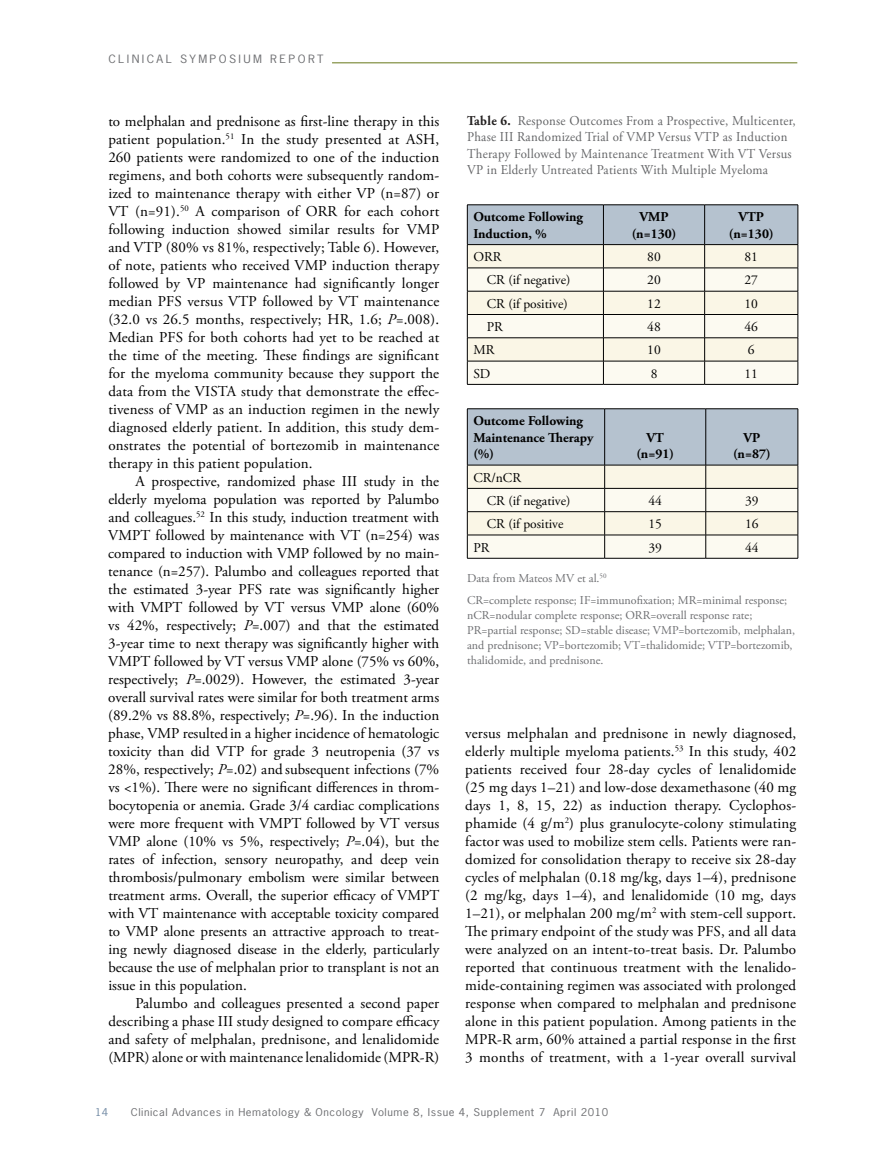
<style>
.page{position:relative;width:878px;height:1175px;background:#fff}
.page>*{position:absolute;margin:0;border:0;box-sizing:border-box;transform-origin:0 0}
.t1{font:15px/18px "Adobe Garamond Pro";letter-spacing:.01em;color:#000;text-align:justify}
.t2{font:13.5px/16.5px "Adobe Garamond Pro";letter-spacing:.02em;color:#636466;scale:.95 1}
.t3{font:13.5px/23.2px "Adobe Garamond Pro";color:#000}
.t4{font:700 13.5px/16.5px "Adobe Garamond Pro";color:#000;text-align:center}
.t5{font:12px/15px "Adobe Garamond Pro";color:#6d6e71}
.t6{font:10.8px "News Gothic Std";letter-spacing:.2em;color:#6d6e71;scale:1.11 1}
.t7{font:10.2px "News Gothic Std";letter-spacing:.05em;color:#6d6e71;scale:1.11 1}
.t8{font:10.2px "News Gothic Std";color:#738ba5;scale:1.11 1}
.s1{font-style:italic}
.s2{font-weight:700;color:#232020}
</style>
<div class="page">
<hr style="left:332px;top:63px;width:465px;height:1px;background:#677718">
<hr style="left:467px;top:204px;width:136px;height:1px;background:#000">
<hr style="left:603px;top:204px;width:101px;height:1px;background:#000">
<hr style="left:704px;top:204px;width:94px;height:1px;background:#000">
<svg style="left:467px;top:205px;width:331px;height:179px"></svg>
<hr style="left:467px;top:384px;width:136px;height:1px;background:#000">
<hr style="left:603px;top:384px;width:101px;height:1px;background:#000">
<hr style="left:704px;top:384px;width:94px;height:1px;background:#000">
<hr style="left:467px;top:408px;width:137px;height:1px;background:#000">
<hr style="left:604px;top:408px;width:101px;height:1px;background:#000">
<hr style="left:705px;top:408px;width:93px;height:1px;background:#000">
<svg style="left:467px;top:409px;width:331px;height:149px"></svg>
<hr style="left:467px;top:558px;width:137px;height:1px;background:#000">
<hr style="left:604px;top:558px;width:101px;height:1px;background:#000">
<hr style="left:705px;top:558px;width:93px;height:1px;background:#000">
<p class="t6" style="left:108px;top:52px;width:195px">CLIN ICAL SYMPOSIUM RE PORT</p>
<p class="t1" style="left:108px;top:113px;width:332px">to melphalan and prednisone as first-line therapy in this patient population.<sup>51</sup> In the study presented at ASH, 260 patients were randomized to one of the induction regimens, and both cohorts were subsequently random&shy;ized to maintenance therapy with either VP (n=87) or VT (n=91).<sup>50</sup> A comparison of ORR for each cohort following induction showed similar results for VMP and VTP (80% vs 81%, respectively; Table 6). However, of note, patients who received VMP induction therapy followed by VP maintenance had significantly longer median PFS versus VTP followed by VT maintenance (32.0 vs 26.5 months, respectively; HR, 1.6; <span class="s1">P</span>=.008).<br>Median PFS for both cohorts had yet to be reached at the time of the meeting. These findings are significant for the myeloma community because they support the data from the VISTA study that demonstrate the effec&shy;tiveness of VMP as an induction regimen in the newly diagnosed elderly patient. In addition, this study dem&shy;onstrates the potential of bortezomib in maintenance therapy in this patient population.</p>
<p class="t1" style="left:108px;top:473px;width:332px;text-indent:27px">A prospective, randomized phase III study in the elderly myeloma population was reported by Palumbo and colleagues.<sup>52</sup> In this study, induction treatment with VMPT followed by maintenance with VT (n=254) was compared to induction with VMP followed by no main&shy;tenance (n=257). Palumbo and colleagues reported that the estimated 3-year PFS rate was significantly higher with VMPT followed by VT versus VMP alone (60% vs 42%, respectively; <span class="s1">P</span>=.007) and that the estimated 3-year time to next therapy was significantly higher with VMPT followed by VT versus VMP alone (75% vs 60%, respectively; <span class="s1">P</span>=.0029). However, the estimated 3-year overall survival rates were similar for both treatment arms (89.2% vs 88.8%, respectively; <span class="s1">P</span>=.96). In the induction phase, VMP resulted in a higher incidence of hematologic toxicity than did VTP for grade 3 neutropenia (37 vs 28%, respectively; <span class="s1">P</span>=.02) and subsequent infections (7% vs &lt;1%). There were no significant differences in throm&shy;bocytopenia or anemia. Grade 3/4 cardiac complications were more frequent with VMPT followed by VT versus VMP alone (10% vs 5%, respectively; <span class="s1">P</span>=.04), but the rates of infection, sensory neuropathy, and deep vein thrombosis/pulmonary embolism were similar between treatment arms. Overall, the superior efficacy of VMPT with VT maintenance with acceptable toxicity compared to VMP alone presents an attractive approach to treat&shy;ing newly diagnosed disease in the elderly, particularly because the use of melphalan prior to transplant is not an issue in this population.</p>
<p class="t1" style="left:108px;top:995px;width:332px;text-indent:27px">Palumbo and colleagues presented a second paper describing a phase III study designed to compare efficacy and safety of melphalan, prednisone, and lenalidomide (MPR) alone or with maintenance lenalidomide (MPR-R)</p>
<p class="t2" style="left:467px;top:113px;width:347px"><span class="s2">Table 6.</span> Response Outcomes From a Prospective, Multicenter, Phase III Randomized Trial of VMP Versus VTP as Induction Therapy Followed by Maintenance Treatment With VT Versus VP in Elderly Untreated Patients With Multiple Myeloma</p>
<p class="t4" style="left:473px;top:209px;width:111px;text-align:left">Outcome Following<br>Induction, %</p>
<p class="t4" style="left:631px;top:209px;width:46px">VMP (n=130)</p>
<p class="t4" style="left:729px;top:209px;width:46px">VTP (n=130)</p>
<p class="t3" style="left:473px;top:246px;width:30px">ORR</p>
<p class="t3" style="left:647px;top:246px;width:15px">80</p>
<p class="t3" style="left:744px;top:246px;width:15px">81</p>
<p class="t3" style="left:487px;top:269px;width:85px">CR (if negative)</p>
<p class="t3" style="left:647px;top:269px;width:15px">20</p>
<p class="t3" style="left:744px;top:269px;width:15px">27</p>
<p class="t3" style="left:487px;top:292px;width:82px">CR (if positive)</p>
<p class="t3" style="left:647px;top:292px;width:15px">12</p>
<p class="t3" style="left:744px;top:292px;width:15px">10</p>
<p class="t3" style="left:487px;top:315px;width:18px">PR</p>
<p class="t3" style="left:647px;top:315px;width:15px">48</p>
<p class="t3" style="left:744px;top:315px;width:15px">46</p>
<p class="t3" style="left:473px;top:339px;width:23px">MR</p>
<p class="t3" style="left:647px;top:339px;width:15px">10</p>
<p class="t3" style="left:747px;top:339px;width:8px">6</p>
<p class="t3" style="left:473px;top:362px;width:19px">SD</p>
<p class="t3" style="left:650px;top:362px;width:8px">8</p>
<p class="t3" style="left:744px;top:362px;width:15px">11</p>
<p class="t4" style="left:473px;top:413px;width:121px;text-align:left">Outcome Following<br>Maintenance Therapy (%)</p>
<p class="t4" style="left:636px;top:429px;width:39px">VT (n=91)</p>
<p class="t4" style="left:733px;top:429px;width:39px">VP (n=87)</p>
<p class="t3" style="left:487px;top:466px;width:85px;text-indent:-14px">CR/nCR<br>CR (if negative)</p>
<p class="t3" style="left:648px;top:489px;width:15px">44</p>
<p class="t3" style="left:745px;top:489px;width:15px">39</p>
<p class="t3" style="left:487px;top:513px;width:78px">CR (if positive</p>
<p class="t3" style="left:648px;top:513px;width:15px">15</p>
<p class="t3" style="left:745px;top:513px;width:15px">16</p>
<p class="t3" style="left:473px;top:536px;width:18px">PR</p>
<p class="t3" style="left:648px;top:536px;width:15px">39</p>
<p class="t3" style="left:745px;top:536px;width:15px">44</p>
<p class="t5" style="left:467px;top:568px;width:321px;line-height:21.8px">Data from Mateos MV et al.<sup>50<br></sup>CR=complete response; IF=immunofixation; MR=minimal response;</p>
<p class="t5" style="left:467px;top:608px;width:329px">nCR=nodular complete response; ORR=overall response rate; PR=partial response; SD=stable disease; VMP=bortezomib, melphalan, and prednisone; VP=bortezomib; VT=thalidomide; VTP=bortezomib, thalidomide, and prednisone.</p>
<p class="t1" style="left:465px;top:725px;width:332px">versus melphalan and prednisone in newly diagnosed, elderly multiple myeloma patients.<sup>53</sup> In this study, 402 patients received four 28-day cycles of lenalidomide (25 mg days 1–21) and low-dose dexamethasone (40 mg days 1, 8, 15, 22) as induction therapy. Cyclophos&shy;phamide (4 g/m<sup>2</sup>) plus granulocyte-colony stimulating factor was used to mobilize stem cells. Patients were ran&shy;domized for consolidation therapy to receive six 28-day cycles of melphalan (0.18 mg/kg, days 1–4), prednisone (2 mg/kg, days 1–4), and lenalidomide (10 mg, days 1–21), or melphalan 200 mg/m<sup>2</sup> with stem-cell support.<br>The primary endpoint of the study was PFS, and all data were analyzed on an intent-to-treat basis. Dr. Palumbo reported that continuous treatment with the lenalido&shy;mide-containing regimen was associated with prolonged response when compared to melphalan and prednisone alone in this patient population. Among patients in the MPR-R arm, 60% attained a partial response in the first 3 months of treatment, with a 1-year overall survival</p>
<p class="t8" style="left:95px;top:1105px;width:13px">14</p>
<p class="t7" style="left:131px;top:1105px;width:432px">Clinical Advances in Hematology &amp; Oncology Volume 8, Issue 4, Supplement 7 April 2010</p>
</div>
